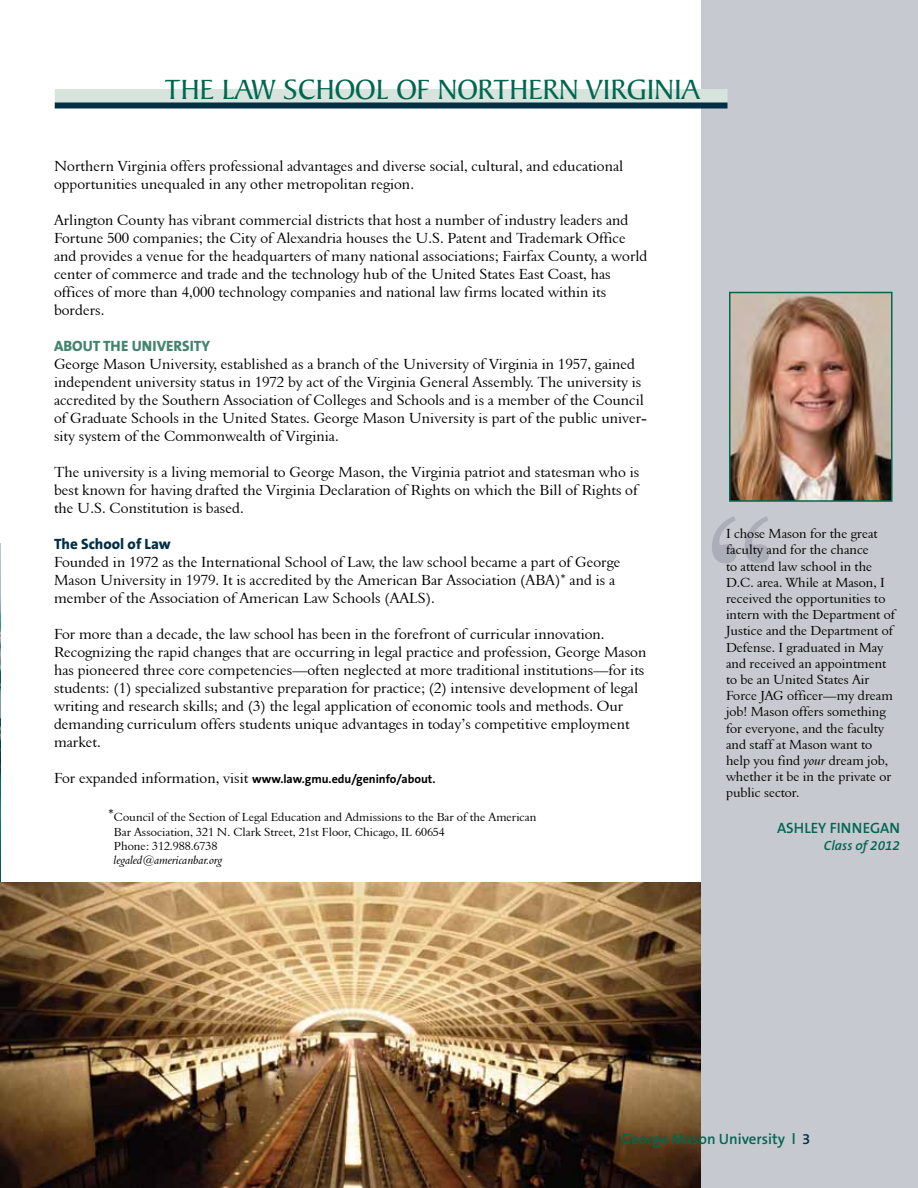
<style>
.page{position:relative;width:918px;height:1188px;background:#fff}
.page>*{position:absolute;margin:0;border:0;box-sizing:border-box;transform-origin:0 0}
.t1{font:187.5px "Aldine 401 BT Roman A";color:#abaeb9}
.t2{font:30px "Baker Signet";color:#00674e}
.t3{font:15px/18px "Aldine 401 BT Roman A";color:#000}
.t4{font:600 15px "The Sans B6";color:#00674e}
.t5{font:800 15px "The Sans B8";color:#44846e}
.t6{font:800 15px "The Sans B8";color:#002f46}
.t7{font:13.5px/16.2px "Aldine 401 BT Roman A";color:#000}
.t8{font:italic 600 13.5px "The Sans B6";color:#00674e}
.t9{font:12px/14.4px "Aldine 401 BT Roman A";color:#000}
.t10{font:700 12px "The Sans B7";color:#000}
.t11{font:12px "Aldine 401 BT Italic A";color:#000}
.s1{font-family:"The Sans B2";font-weight:200}
.s2{font-family:"Aldine 401 BT Roman A";font-weight:400;font-size:15px}
.s3{font-family:"The Sans B2";font-weight:200;font-size:16.5px}
.s4{font-family:"Aldine 401 BT Italic A"}
.s5{color:#002f46}
</style>
<div class="page">
<img style="left:0;top:544px;width:1px;height:406px">
<img style="left:1px;top:882px;width:701px;height:306px">
<div style="left:702px;top:0;width:216px;height:1188px;background:#c7c9d0"></div>
<div style="left:55px;top:89px;width:672px;height:15px;background:#d7e4de"></div>
<div style="left:55px;top:102px;width:672px;height:6px;background:#002f46"></div>
<img style="left:732px;top:295px;width:157px;height:204px">
<div style="left:729px;top:292px;width:163px;height:210px;border:2px solid #00674e"></div>
<h2 class="t2" style="left:165px;top:74px;width:537px">THE LAW SCHOOL OF NORTHERN VIRGINIA</h2>
<p class="t3" style="left:54px;top:157px;width:571px">Northern Virginia offers professional advantages and diverse social, cultural, and educational opportunities unequaled in any other metropolitan region.</p>
<p class="t3" style="left:54px;top:211px;width:595px">Arlington County has vibrant commercial districts that host a number of industry leaders and Fortune 500 companies; the City of Alexandria houses the U.S. Patent and Trademark Office and provides a venue for the headquarters of many national associations; Fairfax County, a world center of commerce and trade and the technology hub of the United States East Coast, has offices of more than 4,000 technology companies and national law firms located within its borders.</p>
<p class="t5" style="left:54px;top:338px;width:158px">ABOUT THE UNIVERSITY</p>
<p class="t3" style="left:54px;top:355px;width:594px">George Mason University, established as a branch of the University of Virginia in 1957, gained independent university status in 1972 by act of the Virginia General Assembly. The university is accredited by the Southern Association of Colleges and Schools and is a member of the Council of Graduate Schools in the United States. George Mason University is part of the public univer&shy;sity system of the Commonwealth of Virginia.</p>
<p class="t3" style="left:54px;top:463px;width:587px;text-align:justify">The university is a living memorial to George Mason, the Virginia patriot and statesman who is best known for having drafted the Virginia Declaration of Rights on which the Bill of Rights of the U.S. Constitution is based.</p>
<p class="t6" style="left:54px;top:536px;width:118px">The School of Law</p>
<p class="t3" style="left:54px;top:553px;width:568px">Founded in 1972 as the International School of Law, the law school became a part of George<br>Mason University in 1979. It is accredited by the American Bar Association (ABA)<span class="s1">*</span> and is a member of the Association of American Law Schools (AALS).</p>
<p class="t3" style="left:54px;top:625px;width:594px">For more than a decade, the law school has been in the forefront of curricular innovation.<br>Recognizing the rapid changes that are occurring in legal practice and profession, George Mason has pioneered three core competencies—often neglected at more traditional institutions—for its students: (1) specialized substantive preparation for practice; (2) intensive development of legal writing and research skills; and (3) the legal application of economic tools and methods. Our demanding curriculum offers students unique advantages in today’s competitive employment market.</p>
<p class="t10" style="left:54px;top:773px;width:383px"><span class="s2">For expanded information, visit</span> www.law.gmu.edu/geninfo/about.</p>
<p class="t9" style="left:114px;top:810px;width:424px;text-indent:-6px"><span class="s3">*</span>Council of the Section of Legal Education and Admissions to the Bar of the American<br>Bar Association, 321 N. Clark Street, 21st Floor, Chicago, IL 60654<br>Phone: 312.988.6738</p>
<p class="t11" style="left:114px;top:853px;width:110px">legaled@americanbar.org</p>
<h1 class="t1" style="left:702px;top:466px;width:80px">“</h1>
<p class="t7" style="left:726px;top:525px;width:171px">I chose Mason for the great faculty and for the chance<br>to attend law school in the<br>D.C. area. While at Mason, I received the opportunities to intern with the Department of<br>Justice and the Department of<br>Defense. I graduated in May and received an appointment to be an United States Air<br>Force JAG officer—my dream job! Mason offers something for everyone, and the faculty and staff at Mason want to help you find <span class="s4">your</span> dream job, whether it be in the private or public sector.</p>
<p class="t4" style="left:777px;top:820px;width:124px">ASHLEY FINNEGAN</p>
<p class="t8" style="left:824px;top:838px;width:78px">Class of 2012</p>
<p class="t4" style="left:621px;top:1131px;width:191px">George Mason University l <span class="s5">3</span></p>
</div>
